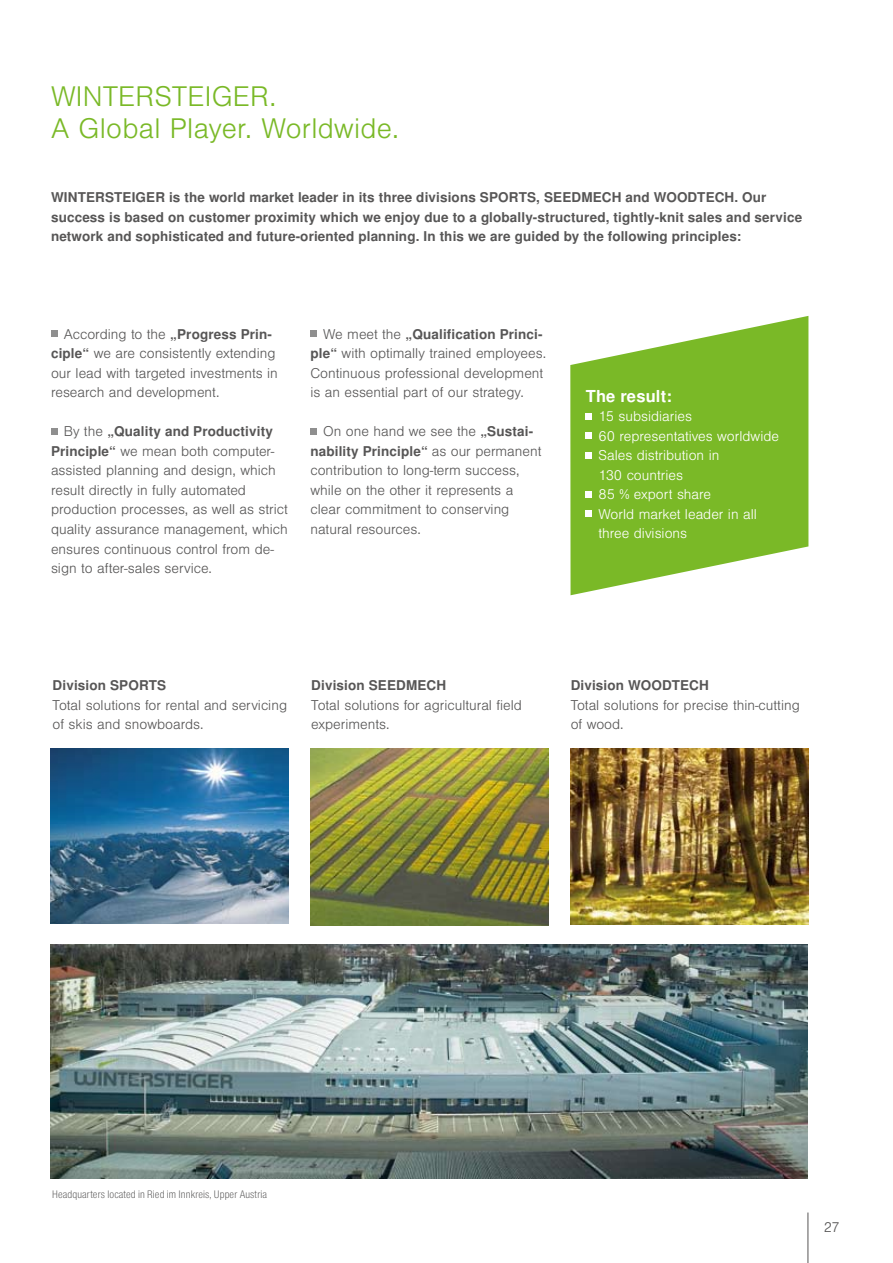
<style>
.page{position:relative;width:893px;height:1263px;background:#fff}
.page>*{position:absolute;margin:0;border:0;box-sizing:border-box;transform-origin:0 0}
.t1{font:300 27px/31.5px "Nimbus San LOT";letter-spacing:.01em;color:#7ab927}
.t2{font:700 16.5px "Nimbus San LOT";letter-spacing:.01em;color:#fff}
.t3{font:300 13.5px/19.5px "Nimbus San LOT";color:#575656}
.t4{font:700 13.5px/19.5px "Nimbus San LOT";letter-spacing:.01em;color:#575656}
.t5{font:300 13.5px/19.5px "Nimbus San LOT";color:#fff}
.t6{font:10.5px "Nimbus San LOT Lig Con";letter-spacing:.01em;color:#575656}
.s1{font-weight:700}
</style>
<div class="page">
<hr style="left:808px;top:1212px;width:1px;height:51px;background:#575656">
<img style="left:51px;top:945px;width:757px;height:233px">
<img style="left:51px;top:748px;width:238px;height:176px">
<img style="left:310px;top:748px;width:238px;height:177px">
<img style="left:570px;top:749px;width:238px;height:175px">
<svg style="left:570px;top:316px;width:238px;height:279px;fill:#7ab927"></svg>
<svg style="left:586px;top:413px;width:6px;height:6px"></svg>
<div style="left:586px;top:432px;width:6px;height:7px;background:#fff"></div>
<svg style="left:586px;top:452px;width:6px;height:6px"></svg>
<svg style="left:586px;top:491px;width:6px;height:6px"></svg>
<div style="left:586px;top:510px;width:6px;height:7px;background:#fff"></div>
<div style="left:51px;top:330px;width:6px;height:7px;background:#8f8f8f"></div>
<svg style="left:51px;top:428px;width:6px;height:6px"></svg>
<div style="left:310px;top:330px;width:7px;height:7px;background:#8f8f8f"></div>
<div style="left:310px;top:428px;width:7px;height:6px;background:#8f8f8f"></div>
<h1 class="t1" style="left:51px;top:82px;width:350px">WINTERSTEIGER.<br>A Global Player. Worldwide.</h1>
<p class="t4" style="left:51px;top:188px;width:753px">WINTERSTEIGER is the world market leader in its three divisions SPORTS, SEEDMECH and WOODTECH. Our success is based on customer proximity which we enjoy due to a globally-structured, tightly-knit sales and service network and sophisticated and future-oriented planning. In this we are guided by the following principles:</p>
<p class="t3" style="left:51px;top:325px;width:228px;text-indent:13px">According to the <span class="s1">„Progress Prin&shy;ciple“</span> we are consistently extending our lead with targeted investments in research and development.</p>
<p class="t3" style="left:51px;top:422px;width:238px;text-indent:13px">By the <span class="s1">„Quality and Productivity Principle“</span> we mean both computer&shy;assisted planning and design, which result directly in fully automated production processes, as well as strict quality assurance management, which ensures continuous control from de&shy;sign to after-sales service.</p>
<p class="t3" style="left:310px;top:325px;width:237px;text-indent:13px">We meet the <span class="s1">„Qualification Princi&shy;ple“</span> with optimally trained employees.<br>Continuous professional development is an essential part of our strategy.</p>
<p class="t3" style="left:310px;top:422px;width:233px;text-indent:13px">On one hand we see the <span class="s1">„Sustai&shy;nability Principle“</span> as our permanent contribution to long-term success, while on the other it represents a clear commitment to conserving natural resources.</p>
<p class="t2" style="left:586px;top:386px;width:88px">The result:</p>
<p class="t5" style="left:598px;top:407px;width:182px">15 subsidiaries<br>60 representatives worldwide<br>Sales distribution in<br>130 countries<br>85 % export share<br>World market leader in all three divisions</p>
<p class="t4" style="left:53px;top:676px;width:115px">Division SPORTS</p>
<p class="t3" style="left:53px;top:695px;width:236px">Total solutions for rental and servicing of skis and snowboards.</p>
<p class="t4" style="left:311px;top:676px;width:136px">Division SEEDMECH</p>
<p class="t3" style="left:311px;top:695px;width:212px">Total solutions for agricultural field experiments.</p>
<p class="t4" style="left:571px;top:676px;width:140px">Division WOODTECH</p>
<p class="t3" style="left:571px;top:695px;width:231px">Total solutions for precise thin-cutting of wood.</p>
<p class="t6" style="left:52px;top:1188px;width:217px">Headquarters located in Ried im Innkreis, Upper Austria</p>
<p class="t3" style="left:824px;top:1218px;width:18px">27</p>
</div>
